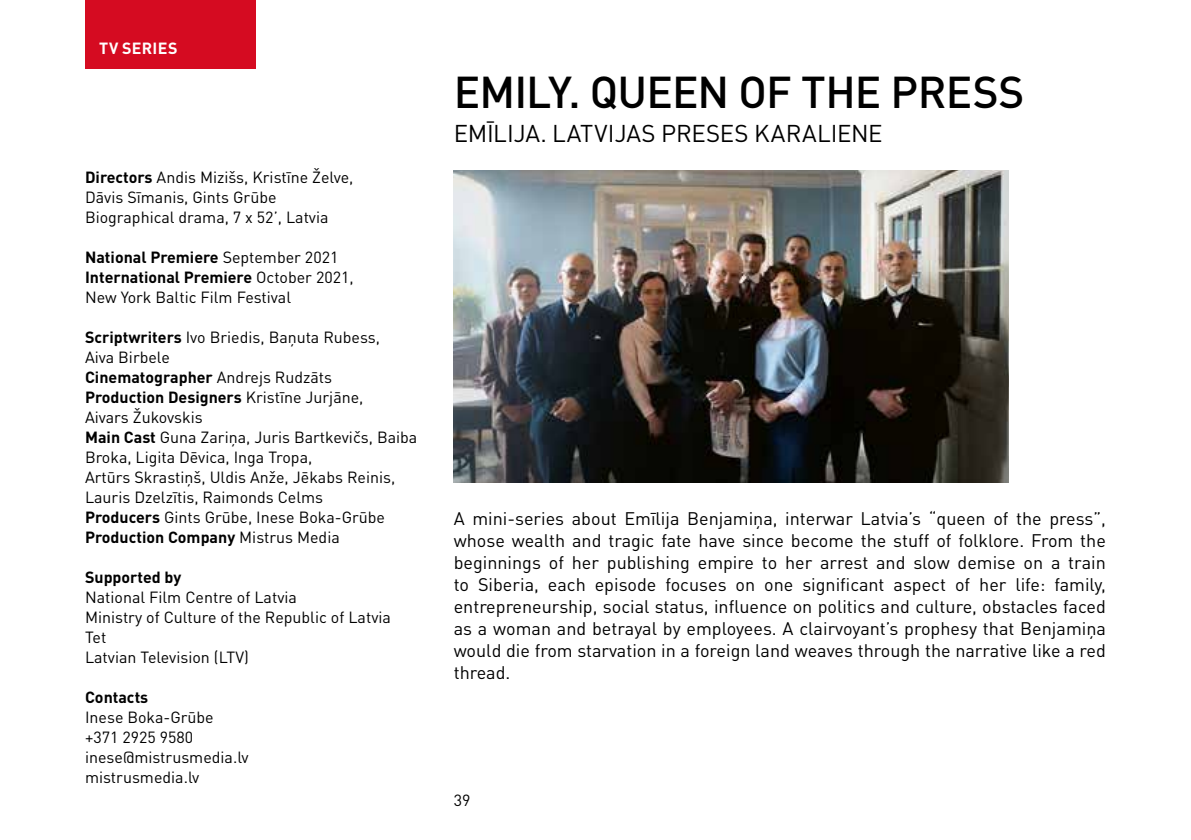
<style>
.page{position:relative;width:1191px;height:840px;background:#fff}
.page>*{position:absolute;margin:0;border:0;box-sizing:border-box;transform-origin:0 0}
.t1{font:500 44px "DIN Pro";letter-spacing:-.02em;color:#000}
.t2{font:24px "DIN Pro";color:#000}
.t3{font:18px/22px "DIN Pro";color:#000;text-align:justify}
.t4{font:16px/20px "DIN Pro";color:#000}
.t5{font:700 16px "DIN Pro";color:#000}
.t6{font:700 16px "DIN Pro";letter-spacing:.015em;color:#fff}
.s1{font-weight:700}
</style>
<div class="page">
<div style="left:85px;top:0;width:170px;height:68px;background:#d50b21"></div>
<img style="left:454px;top:170px;width:554px;height:312px">
<p class="t6" style="left:99px;top:37px;width:80px">TV SERIES</p>
<p class="t4" style="left:85px;top:166px;width:270px"><span class="s1">Directors</span> Andis Mizišs, Kristīne Želve,<br>Dāvis Sīmanis, Gints Grūbe<br>Biographical drama, 7 x 52’, Latvia</p>
<p class="t4" style="left:85px;top:246px;width:270px"><span class="s1">National Premiere</span> September 2021<br><span class="s1">International Premiere</span> October 2021,<br>New York Baltic Film Festival</p>
<p class="t4" style="left:85px;top:326px;width:334px"><span class="s1">Scriptwriters</span> Ivo Briedis, Baņuta Rubess,<br>Aiva Birbele<br><span class="s1">Cinematographer</span> Andrejs Rudzāts<br><span class="s1">Production Designers</span> Kristīne Jurjāne,<br>Aivars Žukovskis<br><span class="s1">Main Cast</span> Guna Zariņa, Juris Bartkevičs, Baiba Broka, Ligita Dēvica, Inga Tropa,<br>Artūrs Skrastiņš, Uldis Anže, Jēkabs Reinis, Lauris Dzelzītis, Raimonds Celms<br><span class="s1">Producers</span> Gints Grūbe, Inese Boka-Grūbe <span class="s1">Production Company</span> Mistrus Media</p>
<p class="t5" style="left:85px;top:566px;width:98px">Supported by</p>
<p class="t4" style="left:85px;top:586px;width:307px">National Film Centre of Latvia<br>Ministry of Culture of the Republic of Latvia<br>Tet<br>Latvian Television (LTV)</p>
<p class="t5" style="left:85px;top:686px;width:65px">Contacts</p>
<p class="t4" style="left:85px;top:706px;width:165px">Inese Boka-Grūbe +371 2925 9580 inese@mistrusmedia.lv mistrusmedia.lv</p>
<h1 class="t1" style="left:454px;top:62px;width:572px">EMILY. QUEEN OF THE PRESS</h1>
<h2 class="t2" style="left:454px;top:117px;width:430px">EMĪLIJA. LATVIJAS PRESES KARALIENE</h2>
<p class="t3" style="left:454px;top:506px;width:654px">A mini-series about Emīlija Benjamiņa, interwar Latvia’s “queen of the press”, whose wealth and tragic fate have since become the stuff of folklore. From the beginnings of her publishing empire to her arrest and slow demise on a train to Siberia, each episode focuses on one significant aspect of her life: family, entrepreneurship, social status, influence on politics and culture, obstacles faced as a woman and betrayal by employees. A clairvoyant’s prophesy that Benjamiņa would die from starvation in a foreign land weaves through the narrative like a red thread.</p>
<p class="t4" style="left:454px;top:789px;width:18px">39</p>
</div>
